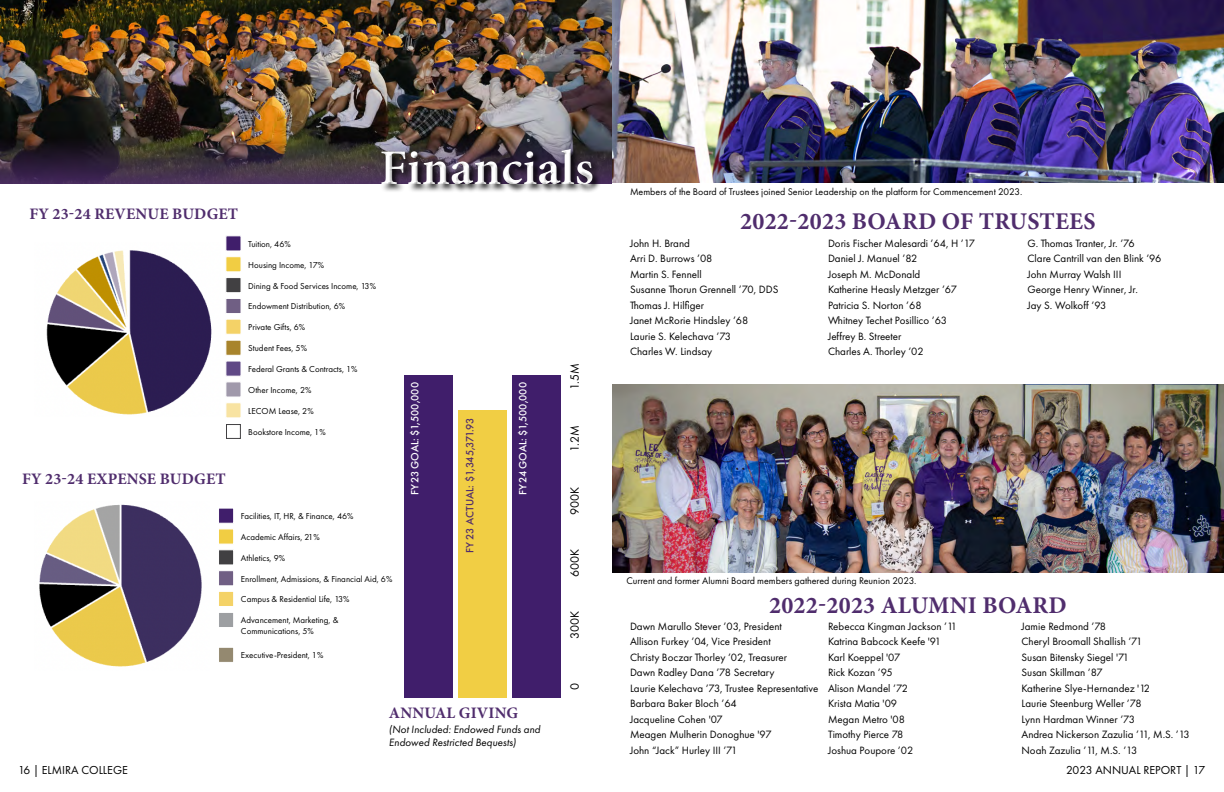
<style>
.page{position:relative;width:1224px;height:792px;background:#fff}
.page>*{position:absolute;margin:0;border:0;box-sizing:border-box;transform-origin:0 0}
.t1{font:700 50px "Minion Pro";color:#fff}
.t2{font:700 24px "Minion Pro";letter-spacing:.01em;color:#502d6d}
.t3{font:700 16px "Minion Pro";letter-spacing:.01em;color:#502d6d}
.t4{font:12.4px "Futura PT";color:#000}
.t5{font:12px "Futura PT";color:#000}
.t6{font:11px/15.5px "Futura PT";color:#000}
.t7{font:italic 11px/13px "Futura PT";color:#000}
.t8{font:500 11px "Futura PT";color:#fff}
.t9{font:500 11px "Futura PT";color:#502d6d}
.t10{font:10px "Futura PT";color:#000}
.t11{font:8.9px/10.7px "Futura PT";color:#000}
</style>
<div class="page">
<img style="left:0;top:0;width:1224px;height:183px">
<div style="left:512px;top:375px;width:49px;height:322px;background:#401e6b"></div>
<div style="left:458px;top:410px;width:49px;height:287px;background:#f1ce44"></div>
<div style="left:404px;top:375px;width:49px;height:322px;background:#401e6b"></div>
<img style="left:0;top:136px;width:612px;height:48px">
<div style="left:380px;top:147px;width:221px;height:46px;background:#000;opacity:.8"></div>
<div style="left:376px;top:143px;width:222px;height:43px;background:#fff;opacity:.7"></div>
<div style="left:376px;top:146px;width:222px;height:44px;background:#000;opacity:.7"></div>
<img style="left:612px;top:385px;width:612px;height:187px">
<div style="left:218px;top:508px;width:16px;height:16px;background:#401e6b;border:1px solid #fff"></div>
<div style="left:218px;top:529px;width:16px;height:15px;background:#f1cd43;border:1px solid #fff"></div>
<div style="left:218px;top:550px;width:16px;height:15px;background:#414042;border:1px solid #fff"></div>
<div style="left:218px;top:570px;width:16px;height:16px;background:#705f84;border:1px solid #fff"></div>
<div style="left:218px;top:591px;width:16px;height:16px;background:#f4d267;border:1px solid #fff"></div>
<div style="left:218px;top:612px;width:16px;height:16px;background:#9d9fa2;border:1px solid #fff"></div>
<div style="left:218px;top:647px;width:16px;height:16px;background:#948970;border:1px solid #fff"></div>
<div style="left:226px;top:236px;width:15px;height:15px;background:#401e6b"></div>
<div style="left:226px;top:256px;width:15px;height:16px;background:#f1cd43;border:1px solid #fff"></div>
<div style="left:226px;top:277px;width:15px;height:16px;background:#414042;border:1px solid #fff"></div>
<div style="left:226px;top:298px;width:15px;height:16px;background:#705f84;border:1px solid #fff"></div>
<div style="left:226px;top:319px;width:15px;height:16px;background:#f4d267;border:1px solid #fff"></div>
<div style="left:226px;top:382px;width:15px;height:15px;background:#a099ab;border:1px solid #fff"></div>
<div style="left:226px;top:402px;width:15px;height:16px;background:#f8e3a2;border:1px solid #fff"></div>
<div style="left:226px;top:424px;width:15px;height:15px;border:1px solid #414042"></div>
<div style="left:226px;top:340px;width:15px;height:16px;background:#a8842c;border:1px solid #fff"></div>
<div style="left:226px;top:361px;width:15px;height:15px;background:#604986"></div>
<img style="left:39px;top:504px;width:163px;height:163px">
<img style="left:46px;top:250px;width:166px;height:165px">
<h3 class="t3" style="left:30px;top:202px;width:210px">FY 23-24 REVENUE BUDGET</h3>
<h1 class="t1" style="left:380px;top:133px;width:216px">Financials</h1>
<h3 class="t3" style="left:22px;top:468px;width:205px">FY 23-24 EXPENSE BUDGET</h3>
<p class="t11" style="left:248px;top:238px;width:44px">Tuition, 46%</p>
<p class="t11" style="left:248px;top:259px;width:77px">Housing Income, 17%</p>
<p class="t11" style="left:248px;top:280px;width:129px">Dining &amp; Food Services Income, 13%</p>
<p class="t11" style="left:248px;top:301px;width:98px">Endowment Distribution, 6%</p>
<p class="t11" style="left:248px;top:322px;width:59px">Private Gifts, 6%</p>
<p class="t11" style="left:248px;top:343px;width:60px">Student Fees, 5%</p>
<p class="t11" style="left:248px;top:364px;width:111px">Federal Grants &amp; Contracts, 1%</p>
<p class="t11" style="left:248px;top:385px;width:65px">Other Income, 2%</p>
<p class="t11" style="left:248px;top:405px;width:67px">LECOM Lease, 2%</p>
<p class="t11" style="left:248px;top:426px;width:79px">Bookstore Income, 1%</p>
<p class="t11" style="left:241px;top:511px;width:114px">Facilities, IT, HR, &amp; Finance, 46%</p>
<p class="t11" style="left:241px;top:532px;width:80px">Academic Affairs, 21%</p>
<p class="t11" style="left:241px;top:552px;width:46px">Athletics, 9%</p>
<p class="t11" style="left:241px;top:573px;width:153px">Enrollment, Admissions, &amp; Financial Aid, 6%</p>
<p class="t11" style="left:241px;top:594px;width:110px">Campus &amp; Residential Life, 13%</p>
<p class="t11" style="left:241px;top:615px;width:99px">Advancement, Marketing, &amp;<br>Communications, 5%</p>
<p class="t11" style="left:241px;top:650px;width:84px">Executive-President, 1%</p>
<p class="t8" style="left:408px;top:495px;width:115px;rotate:-90deg">FY 23 GOAL: $1,500,000</p>
<p class="t9" style="left:463px;top:553px;width:137px;rotate:-90deg">FY 23 ACTUAL: $1,345,371.93</p>
<p class="t8" style="left:516px;top:495px;width:115px;rotate:-90deg">FY 24 GOAL: $1,500,000</p>
<p class="t5" style="left:18px;top:763px;width:111px">16 | ELMIRA COLLEGE</p>
<h3 class="t3" style="left:389px;top:701px;width:131px">ANNUAL GIVING</h3>
<p class="t7" style="left:389px;top:723px;width:153px">(Not Included: Endowed Funds and<br>Endowed Restricted Bequests)</p>
<p class="t4" style="left:567px;top:390px;width:29px;rotate:-90deg">1.5M</p>
<p class="t4" style="left:567px;top:452px;width:29px;rotate:-90deg">1.2M</p>
<p class="t4" style="left:567px;top:515px;width:30px;rotate:-90deg">900K</p>
<p class="t4" style="left:567px;top:577px;width:30px;rotate:-90deg">600K</p>
<p class="t4" style="left:567px;top:639px;width:30px;rotate:-90deg">300K</p>
<p class="t4" style="left:567px;top:690px;width:9px;rotate:-90deg">0</p>
<p class="t10" style="left:630px;top:185px;width:394px">Members of the Board of Trustees joined Senior Leadership on the platform for Commencement 2023.</p>
<h2 class="t2" style="left:740px;top:205px;width:357px">2022-2023 BOARD OF TRUSTEES</h2>
<p class="t6" style="left:630px;top:235px;width:150px">John H. Brand<br>Arri D. Burrows ’08<br>Martin S. Fennell<br>Susanne Thorun Grennell ’70, DDS<br>Thomas J. Hilfiger<br>Janet McRorie Hindsley ’68<br>Laurie S. Kelechava ’73<br>Charles W. Lindsay</p>
<p class="t6" style="left:828px;top:235px;width:149px">Doris Fischer Malesardi ’64, H ’17<br>Daniel J. Manuel ’82<br>Joseph M. McDonald<br>Katherine Heasly Metzger ’67<br>Patricia S. Norton ’68<br>Whitney Techet Posillico ’63<br>Jeffrey B. Streeter<br>Charles A. Thorley ’02</p>
<p class="t6" style="left:1028px;top:235px;width:136px">G. Thomas Tranter, Jr. ’76<br>Clare Cantrill van den Blink ’96<br>John Murray Walsh III<br>George Henry Winner, Jr.<br>Jay S. Wolkoff ’93</p>
<p class="t10" style="left:626px;top:574px;width:292px">Current and former Alumni Board members gathered during Reunion 2023.</p>
<h2 class="t2" style="left:769px;top:589px;width:299px">2022-2023 ALUMNI BOARD</h2>
<p class="t6" style="left:630px;top:618px;width:190px">Dawn Marullo Stever ’03, President<br>Allison Furkey ’04, Vice President<br>Christy Boczar Thorley ’02, Treasurer<br>Dawn Radley Dana ’78 Secretary<br>Laurie Kelechava ’73, Trustee Representative<br>Barbara Baker Bloch ’64<br>Jacqueline Cohen '07<br>Meagen Mulherin Donoghue '97<br>John “Jack” Hurley III ’71</p>
<p class="t6" style="left:828px;top:618px;width:131px">Rebecca Kingman Jackson ’11<br>Katrina Babcock Keefe '91<br>Karl Koeppel '07<br>Rick Kozan ’95<br>Alison Mandel ’72<br>Krista Matia '09<br>Megan Metro '08<br>Timothy Pierce 78<br>Joshua Poupore ’02</p>
<p class="t6" style="left:1022px;top:618px;width:170px">Jamie Redmond ’78<br>Cheryl Broomall Shallish ’71<br>Susan Bitensky Siegel '71<br>Susan Skillman ’87<br>Katherine Slye-Hernandez '12<br>Laurie Steenburg Weller ’78<br>Lynn Hardman Winner ’73<br>Andrea Nickerson Zazulia ’11, M.S. ’13<br>Noah Zazulia ’11, M.S. ’13</p>
<p class="t5" style="left:1066px;top:763px;width:141px">2023 ANNUAL REPORT | 17</p>
</div>
